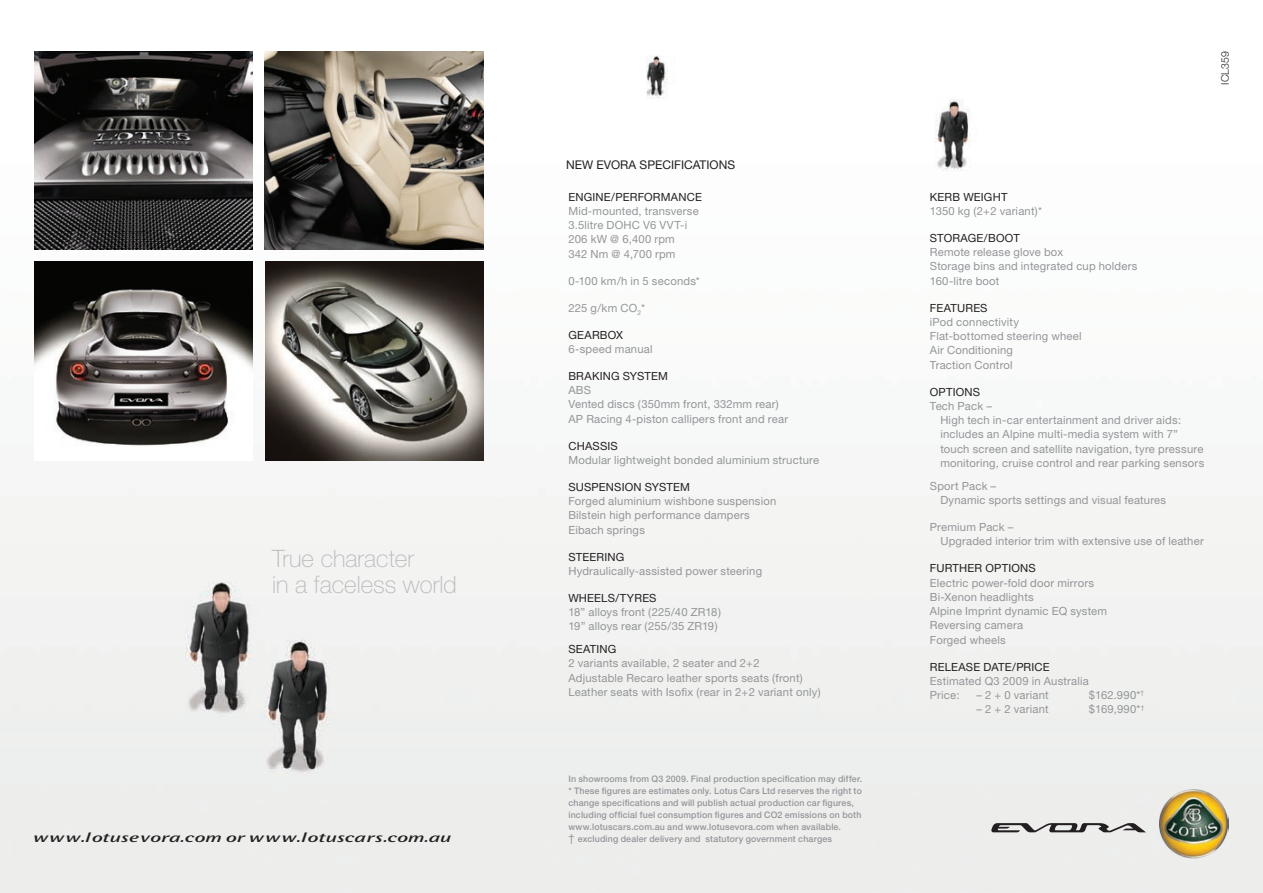
<style>
.page{position:relative;width:1263px;height:893px;background:#fff}
.page>*{position:absolute;margin:0;border:0;box-sizing:border-box;transform-origin:0 0}
.t1{font:100 24px/25.5px "Helvetica Neue";color:#b6b8bb}
.t2{font:italic 13.5px "Lotus Headline";color:#231f20}
.t3{font:12px "Helvetica Neue";color:#231f20}
.t4{font:11.25px/14.2px "Helvetica Neue";letter-spacing:.02em;color:#939598}
.t5{font:11.25px "Helvetica Neue";letter-spacing:.015em;color:#231f20}
.t6{font:300 10.5px "Helvetica Neue";letter-spacing:.015em;color:#231f20}
.t7{font:500 9px/12px "Helvetica Neue";letter-spacing:.02em;color:#939598}
.s1{font-weight:400;font-size:11.25px}
</style>
<div class="page">
<img style="left:0;top:51px;width:1263px;height:842px">
<img style="left:1159px;top:789px;width:70px;height:70px">
<svg style="left:991px;top:823px;width:155px;height:9px"></svg>
<img style="left:34px;top:51px;width:219px;height:198px">
<img style="left:265px;top:51px;width:219px;height:198px">
<img style="left:34px;top:262px;width:219px;height:199px">
<img style="left:265px;top:262px;width:219px;height:199px">
<h1 class="t1" style="left:272px;top:546px;width:186px">True character<br>in a faceless world</h1>
<p class="t2" style="left:34px;top:830px;width:419px">www.lotusevora.com or www.lotuscars.com.au</p>
<p class="t3" style="left:566px;top:158px;width:10px">New</p>
<p class="t3" style="left:596px;top:158px;width:52px">Evora spe</p>
<p class="t3" style="left:662px;top:158px;width:72px">cifications</p>
<p class="t5" style="left:568px;top:190px;width:134px">Engine/Performance</p>
<p class="t4" style="left:568px;top:204px;width:132px">M id-mounted, transverse<br>3.5litre DOHC V6 VVT-i<br>206 kW @ 6,400 rpm<br>342 Nm @ 4,700 rpm</p>
<p class="t4" style="left:568px;top:273px;width:133px">0-100 km/h in 5 seconds*</p>
<p class="t4" style="left:568px;top:300px;width:78px">225 g/km CO<sub>2</sub>*</p>
<p class="t5" style="left:568px;top:328px;width:56px">Gearbox</p>
<p class="t4" style="left:568px;top:342px;width:86px">6-speed manual</p>
<p class="t5" style="left:568px;top:369px;width:77px">Braking Syste</p>
<p class="t5" style="left:658px;top:369px;width:11px">m</p>
<p class="t4" style="left:568px;top:383px;width:221px">Abs<br>Vented discs (350mm front, 332mm rear)<br>AP Racing 4-piston callipers front and rear</p>
<p class="t5" style="left:568px;top:439px;width:49px">Chassis</p>
<p class="t4" style="left:568px;top:453px;width:252px">Modular lightweight bonded aluminium structure</p>
<p class="t5" style="left:568px;top:480px;width:24px">Suspe</p>
<p class="t5" style="left:606px;top:480px;width:61px">nsion Syste</p>
<p class="t5" style="left:680px;top:480px;width:11px">m</p>
<p class="t4" style="left:568px;top:494px;width:209px">Forged aluminium wishbone suspension<br>Bilstein high performance dampers<br>Eibach springs</p>
<p class="t5" style="left:568px;top:550px;width:57px">Steering</p>
<p class="t4" style="left:568px;top:564px;width:195px">Hydraulically-assisted power steering</p>
<p class="t5" style="left:568px;top:591px;width:19px">Whee</p>
<p class="t5" style="left:601px;top:591px;width:49px">ls/Tyres</p>
<p class="t4" style="left:568px;top:605px;width:154px">18” alloys front (225/40 ZR18)<br>19” alloys rear (255/35 ZR19)</p>
<p class="t5" style="left:568px;top:642px;width:50px">Seating</p>
<p class="t4" style="left:568px;top:656px;width:254px">2 variants available, 2 seater and 2+2<br>Adjustable Recaro leather sports seats (front)<br>Leather seats with I sofix (rear in 2+2 variant only)</p>
<p class="t7" style="left:568px;top:773px;width:295px">In showrooms from Q3 2009. Final production specification may differ. * These figures are estimates only. Lotus Cars Ltd reserves the right to change specifications and will publish actual production car figures, including official fuel consumption figures and CO2 emissions on both www.lotuscars.com.au and www.lotusevora.com when available.<br><span class="s1">†</span> excluding dealer delivery and statutory government charges</p>
<p class="t6" style="left:1219px;top:85px;width:35px;rotate:-90deg">ICL359</p>
<p class="t5" style="left:930px;top:190px;width:71px">Kerb Weight</p>
<p class="t4" style="left:930px;top:204px;width:114px">1350 kg (2+2 variant)*</p>
<p class="t5" style="left:930px;top:231px;width:89px">Storage/Boot</p>
<p class="t4" style="left:930px;top:245px;width:209px">Remote release glove box<br>Storage bins and integrated cup holders<br>160-litre boot</p>
<p class="t5" style="left:930px;top:301px;width:51px">Features</p>
<p class="t4" style="left:930px;top:315px;width:153px">iPod connectivity<br>Flat-bottomed steering wheel<br>Air Conditioning<br>Traction Control</p>
<p class="t5" style="left:930px;top:385px;width:9px">Opt</p>
<p class="t5" style="left:953px;top:385px;width:27px">ions</p>
<p class="t4" style="left:940px;top:399px;width:265px;text-indent:-10px">Tech Pack –<br>High tech in-car entertainment and driver aids: includes an Alpine multi-media system with 7” touch screen and satellite navigation, tyre pressure monitoring, cruise control and rear parking sensors</p>
<p class="t4" style="left:940px;top:478px;width:227px;text-indent:-10px">Sport Pack –<br>Dynamic sports settings and visual features</p>
<p class="t4" style="left:930px;top:520px;width:275px">Premium Pack –<br>U pgraded interior trim with extensive use of leather</p>
<p class="t5" style="left:930px;top:562px;width:31px">Furthe</p>
<p class="t5" style="left:974px;top:562px;width:61px">r options</p>
<p class="t4" style="left:930px;top:575px;width:179px">Electric power-fold door mirrors<br>Bi-Xenon headlights<br>Alpine I mprint dynamic EQ system<br>Reversing camera<br>Forged wheels</p>
<p class="t5" style="left:930px;top:660px;width:121px">RELEASE DATE/PRIC E</p>
<p class="t4" style="left:930px;top:673px;width:161px">Estimated Q3 2009 in Australia<br>Price:</p>
<p class="t4" style="left:976px;top:688px;width:74px">– 2 + 0 variant</p>
<p class="t4" style="left:1089px;top:688px;width:57px">$162.990*<sup>†</sup></p>
<p class="t4" style="left:976px;top:702px;width:74px">– 2 + 2 variant</p>
<p class="t4" style="left:1089px;top:702px;width:57px">$169,990*<sup>†</sup></p>
</div>
